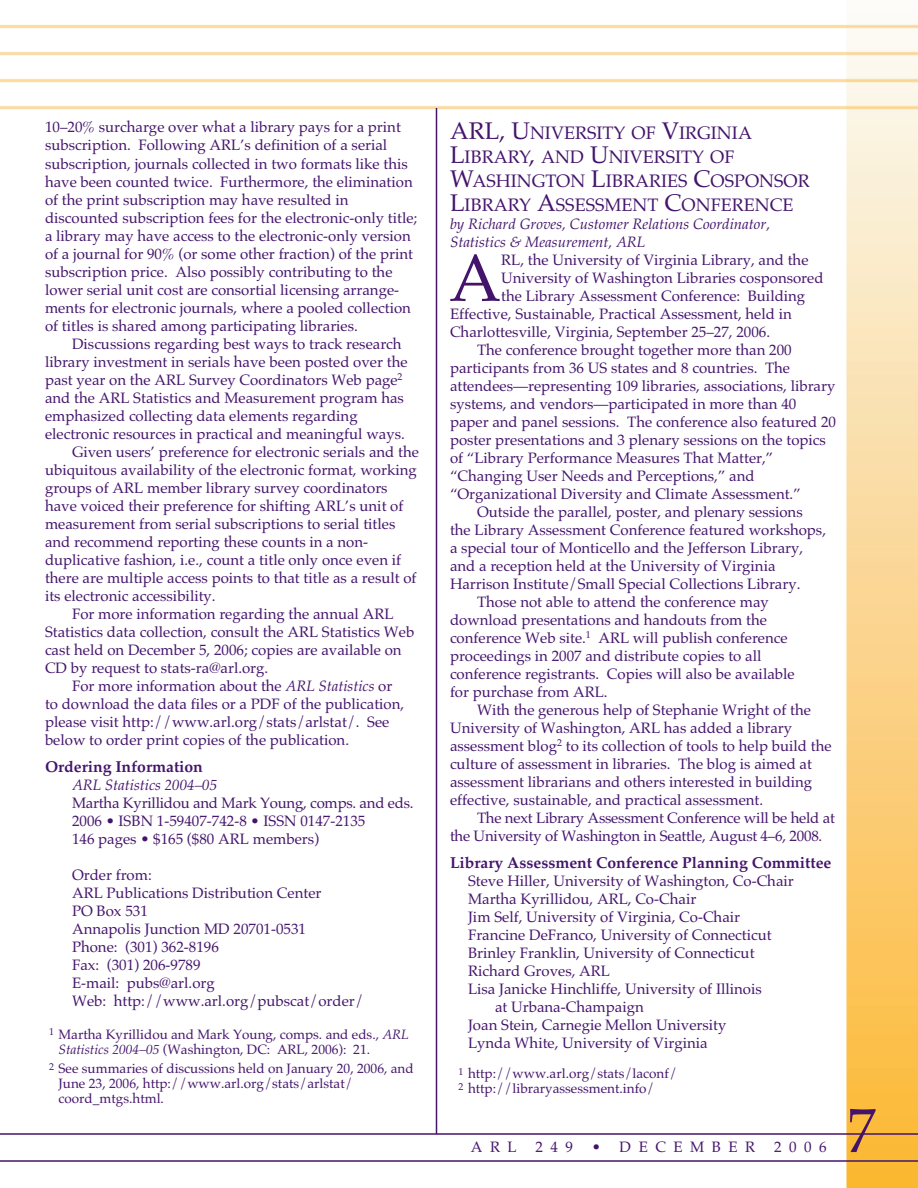
<style>
.page{position:relative;width:918px;height:1188px;background:#fff}
.page>*{position:absolute;margin:0;border:0;box-sizing:border-box;transform-origin:0 0}
.t1{font:66.9px "Palatino";color:#44146b}
.t2{font:63px "Palatino";color:#44146b;scale:.9 1}
.t3{font:18px/24px "Palatino";color:#44146b}
.t4{font:700 15.75px "Palatino";color:#44146b}
.t5{font:15px/18px "Palatino";color:#44146b}
.t6{font:italic 15px/18px "Palatino";color:#44146b}
.t7{font:15px "Palatino";letter-spacing:.5em;color:#44146b}
.t8{font:13.5px/15px "Palatino";color:#44146b}
.s1{font-style:italic}
.s2{font-size:24px}
</style>
<div class="page">
<img style="left:0;top:24px;width:918px;height:1164px">
<hr style="left:0;top:1133px;width:918px;height:2px;background:#44146b">
<hr style="left:0;top:1160px;width:918px;height:2px;background:#44146b">
<hr style="left:436px;top:108px;width:1px;height:1026px;background:#44146b">
<div style="left:45px;top:122px;width:378px;height:985px;background:#fff"></div>
<div style="left:450px;top:122px;width:387px;height:1007px;background:#fff"></div>
<p class="t5" style="left:45px;top:118px;width:374px">10–20% surcharge over what a library pays for a print subscription. Following ARL’s definition of a serial subscription, journals collected in two formats like this have been counted twice. Furthermore, the elimination of the print subscription may have resulted in discounted subscription fees for the electronic-only title; a library may have access to the electronic-only version of a journal for 90% (or some other fraction) of the print subscription price. Also possibly contributing to the lower serial unit cost are consortial licensing arrange&shy;ments for electronic journals, where a pooled collection of titles is shared among participating libraries.</p>
<p class="t5" style="left:72px;top:334px;width:331px">Discussions regarding best ways to track research</p>
<p class="t5" style="left:45px;top:352px;width:364px">library investment in serials have been posted over the</p>
<p class="t5" style="left:45px;top:370px;width:359px">past year on the ARL Survey Coordinators Web page<sup>2</sup></p>
<p class="t5" style="left:45px;top:388px;width:361px">and the ARL Statistics and Measurement program has</p>
<p class="t5" style="left:45px;top:406px;width:314px">emphasized collecting data elements regarding</p>
<p class="t5" style="left:45px;top:424px;width:361px">electronic resources in practical and meaningful ways.</p>
<p class="t5" style="left:72px;top:442px;width:349px">Given users’ preference for electronic serials and the</p>
<p class="t5" style="left:45px;top:460px;width:373px">ubiquitous availability of the electronic format, working</p>
<p class="t5" style="left:45px;top:478px;width:344px">groups of ARL member library survey coordinators</p>
<p class="t5" style="left:45px;top:496px;width:360px">have voiced their preference for shifting ARL’s unit of</p>
<p class="t5" style="left:45px;top:514px;width:352px">measurement from serial subscriptions to serial titles</p>
<p class="t5" style="left:45px;top:532px;width:325px">and recommend reporting these counts in a non-</p>
<p class="t5" style="left:45px;top:550px;width:358px">duplicative fashion, i.e., count a title only once even if</p>
<p class="t5" style="left:45px;top:568px;width:373px">there are multiple access points to that title as a result of</p>
<p class="t5" style="left:45px;top:586px;width:172px">its electronic accessibility.</p>
<p class="t5" style="left:72px;top:604px;width:323px">For more information regarding the annual ARL</p>
<p class="t5" style="left:45px;top:622px;width:371px">Statistics data collection, consult the ARL Statistics Web</p>
<p class="t5" style="left:45px;top:640px;width:358px">cast held on December 5, 2006; copies are available on</p>
<p class="t5" style="left:45px;top:658px;width:225px">CD by request to stats-ra@arl.org.</p>
<p class="t5" style="left:72px;top:676px;width:322px">For more information about the <span class="s1">ARL Statistics</span> or</p>
<p class="t5" style="left:45px;top:694px;width:361px">to download the data files or a PDF of the publication,</p>
<p class="t5" style="left:45px;top:712px;width:346px">please visit http://www.arl.org/stats/arlstat/. See</p>
<p class="t5" style="left:45px;top:730px;width:306px">below to order print copies of the publication.</p>
<p class="t4" style="left:45px;top:757px;width:159px">Ordering Information</p>
<p class="t6" style="left:72px;top:775px;width:147px">ARL Statistics 2004–05</p>
<p class="t5" style="left:72px;top:793px;width:343px">Martha Kyrillidou and Mark Young, comps. and eds.<br>2006 • ISBN 1-59407-742-8 • ISSN 0147-2135<br>146 pages • $165 ($80 ARL members)</p>
<p class="t5" style="left:72px;top:865px;width:293px">Order from:<br>ARL Publications Distribution Center<br>PO Box 531<br>Annapolis Junction MD 20701-0531<br>Phone: (301) 362-8196<br>Fax: (301) 206-9789<br>E-mail: pubs@arl.org<br>Web: http://www.arl.org/pubscat/order/</p>
<p class="t8" style="left:58px;top:1027px;width:352px;text-indent:-9px"><sup>1</sup> Martha Kyrillidou and Mark Young, comps. and eds., <span class="s1">ARL<br>Statistics 2004–05</span> (Washington, DC: ARL, 2006): 21.</p>
<p class="t8" style="left:58px;top:1061px;width:357px;text-indent:-9px"><sup>2</sup> See summaries of discussions held on January 20, 2006, and<br>June 23, 2006, http://www.arl.org/stats/arlstat/ coord_mtgs.html.</p>
<p class="t3" style="left:450px;top:121px;width:361px"><span class="s2">ARL, U</span>NIVERSITY OF <span class="s2">V</span>IRGINIA<br><span class="s2">L</span>IBRARY<span class="s2">,</span> AND <span class="s2">U</span>NIVERSITY OF<br><span class="s2">W</span>ASHINGTON <span class="s2">L</span>IBRARIES <span class="s2">C</span>OSPONSOR<br><span class="s2">L</span>IBRARY <span class="s2">A</span>SSESSMENT <span class="s2">C</span>ONFERENCE</p>
<p class="t6" style="left:450px;top:215px;width:322px">by Richard Groves, Customer Relations Coordinator,<br>Statistics &amp; Measurement, ARL</p>
<h1 class="t1" style="left:449px;top:239px;width:54px">A</h1>
<p class="t5" style="left:501px;top:251px;width:309px">RL, the University of Virginia Library, and the</p>
<p class="t5" style="left:501px;top:269px;width:324px">University of Washington Libraries cosponsored</p>
<p class="t5" style="left:501px;top:287px;width:306px">the Library Assessment Conference: Building</p>
<p class="t5" style="left:450px;top:305px;width:343px">Effective, Sustainable, Practical Assessment, held in</p>
<p class="t5" style="left:450px;top:323px;width:322px">Charlottesville, Virginia, September 25–27, 2006.</p>
<p class="t5" style="left:477px;top:341px;width:316px">The conference brought together more than 200</p>
<p class="t5" style="left:450px;top:359px;width:342px">participants from 36 US states and 8 countries. The</p>
<p class="t5" style="left:450px;top:377px;width:387px">attendees—representing 109 libraries, associations, library</p>
<p class="t5" style="left:450px;top:395px;width:348px">systems, and vendors—participated in more than 40</p>
<p class="t5" style="left:450px;top:413px;width:388px">paper and panel sessions. The conference also featured 20</p>
<p class="t5" style="left:450px;top:431px;width:377px">poster presentations and 3 plenary sessions on the topics</p>
<p class="t5" style="left:450px;top:449px;width:325px">of “Library Performance Measures That Matter,”</p>
<p class="t5" style="left:450px;top:467px;width:306px">“Changing User Needs and Perceptions,” and</p>
<p class="t5" style="left:450px;top:485px;width:352px">“Organizational Diversity and Climate Assessment.”</p>
<p class="t5" style="left:477px;top:503px;width:327px">Outside the parallel, poster, and plenary sessions</p>
<p class="t5" style="left:450px;top:521px;width:378px">the Library Assessment Conference featured workshops,</p>
<p class="t5" style="left:450px;top:539px;width:355px">a special tour of Monticello and the Jefferson Library,</p>
<p class="t5" style="left:450px;top:557px;width:327px">and a reception held at the University of Virginia</p>
<p class="t5" style="left:450px;top:575px;width:352px">Harrison Institute/Small Special Collections Library.</p>
<p class="t5" style="left:477px;top:593px;width:293px">Those not able to attend the conference may</p>
<p class="t5" style="left:450px;top:611px;width:319px">download presentations and handouts from the</p>
<p class="t5" style="left:450px;top:629px;width:339px">conference Web site.<sup>1</sup> ARL will publish conference</p>
<p class="t5" style="left:450px;top:647px;width:313px">proceedings in 2007 and distribute copies to all</p>
<p class="t5" style="left:450px;top:665px;width:346px">conference registrants. Copies will also be available</p>
<p class="t5" style="left:450px;top:683px;width:159px">for purchase from ARL.</p>
<p class="t5" style="left:477px;top:701px;width:335px">With the generous help of Stephanie Wright of the</p>
<p class="t5" style="left:450px;top:719px;width:344px">University of Washington, ARL has added a library</p>
<p class="t5" style="left:450px;top:737px;width:383px">assessment blog<sup>2</sup> to its collection of tools to help build the</p>
<p class="t5" style="left:450px;top:755px;width:363px">culture of assessment in libraries. The blog is aimed at</p>
<p class="t5" style="left:450px;top:773px;width:364px">assessment librarians and others interested in building</p>
<p class="t5" style="left:450px;top:791px;width:315px">effective, sustainable, and practical assessment.</p>
<p class="t5" style="left:477px;top:809px;width:359px">The next Library Assessment Conference will be held at</p>
<p class="t5" style="left:450px;top:827px;width:374px">the University of Washington in Seattle, August 4–6, 2008.</p>
<p class="t4" style="left:450px;top:853px;width:383px">Library Assessment Conference Planning Committee</p>
<p class="t5" style="left:468px;top:872px;width:327px">Steve Hiller, University of Washington, Co-Chair</p>
<p class="t5" style="left:468px;top:890px;width:230px">Martha Kyrillidou, ARL, Co-Chair</p>
<p class="t5" style="left:468px;top:908px;width:274px">Jim Self, University of Virginia, Co-Chair</p>
<p class="t5" style="left:468px;top:926px;width:305px">Francine DeFranco, University of Connecticut</p>
<p class="t5" style="left:468px;top:944px;width:288px">Brinley Franklin, University of Connecticut</p>
<p class="t5" style="left:468px;top:962px;width:144px">Richard Groves, ARL</p>
<p class="t5" style="left:468px;top:980px;width:295px">Lisa Janicke Hinchliffe, University of Illinois</p>
<p class="t5" style="left:495px;top:998px;width:150px">at Urbana-Champaign</p>
<p class="t5" style="left:468px;top:1016px;width:260px">Joan Stein, Carnegie Mellon University</p>
<p class="t5" style="left:468px;top:1034px;width:241px">Lynda White, University of Virginia</p>
<p class="t8" style="left:459px;top:1066px;width:220px"><sup>1</sup> http://www.arl.org/stats/laconf/<br><sup>2</sup> http://libraryassessment.info/</p>
<p class="t5" style="left:471px;top:1138px;width:47px">ARL</p>
<p class="t5" style="left:536px;top:1138px;width:39px">249</p>
<p class="t7" style="left:592px;top:1138px;width:236px">• DECEMBER 2006</p>
<h2 class="t2" style="left:848px;top:1094px;width:33px">7</h2>
</div>
